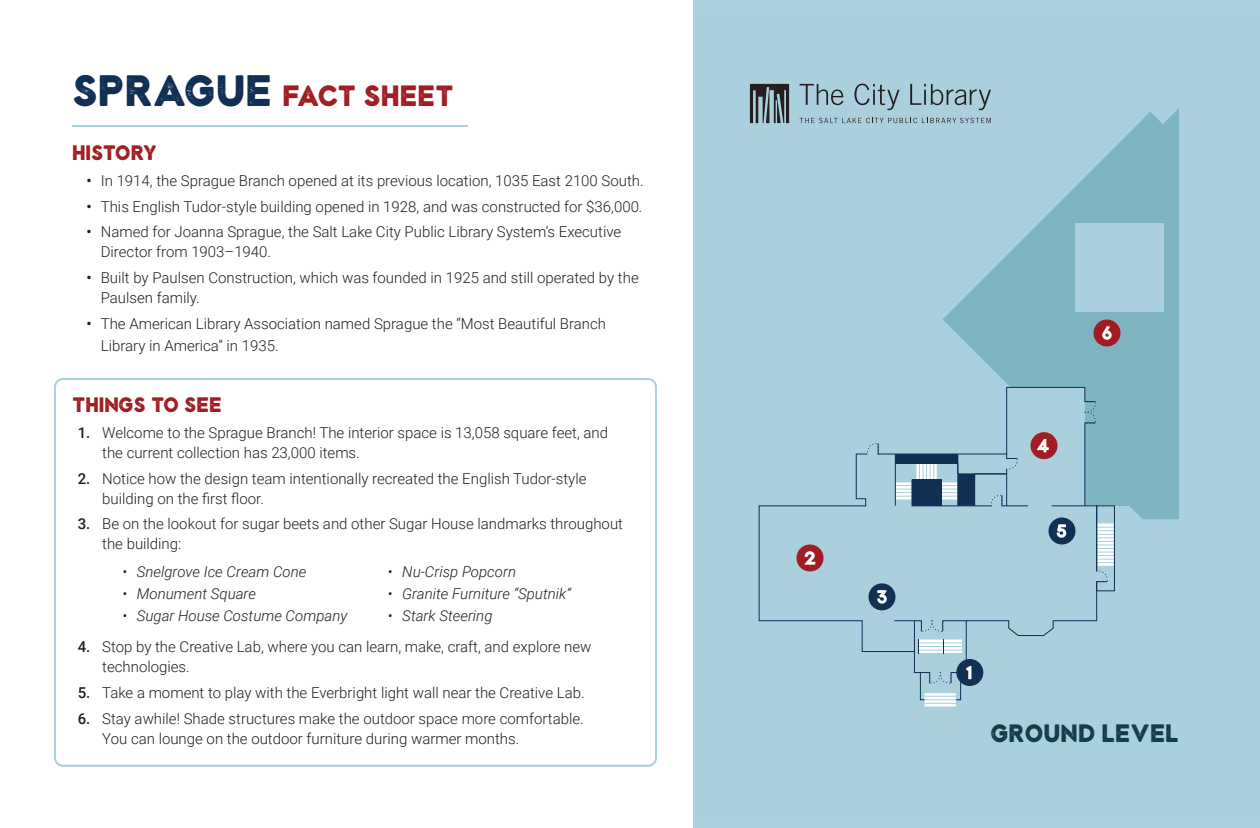
<style>
.page{position:relative;width:1260px;height:828px;background:#fff}
.page>*{position:absolute;margin:0;border:0;box-sizing:border-box;transform-origin:0 0}
.t1{font:28px "Sonder Sans Black Rough";color:#a11d23}
.t2{font:24px "Sonder Sans Black Rough";color:#113e49}
.t3{font:20px "Sonder Sans Black Rough";color:#a11d23}
.t4{font:20px "Sonder Sans Black Rough";letter-spacing:-.02em;color:#a11d23}
.t5{font:300 15px/20px "Roboto";color:#231f20}
.t6{font:italic 300 15px "Roboto";color:#231f20}
.s1{font-size:42px;color:#102f54}
.s2{font-weight:500}
</style>
<div class="page">
<div style="left:693px;top:0;width:567px;height:828px;background:#abd1de"></div>
<svg style="left:943px;top:108px;width:236px;height:411px;fill:#7eb5c1"></svg>
<div style="left:1028px;top:453px;width:118px;height:53px;background:#7eb5c1"></div>
<div style="left:1075px;top:223px;width:89px;height:89px;background:#a9d0dc"></div>
<div style="left:1094px;top:320px;width:26px;height:26px;background:#a11d23;border-radius:50%"></div>
<svg style="left:1102px;top:326px;width:10px;height:14px"></svg>
<svg style="left:758px;top:386px;width:357px;height:321px"></svg>
<hr style="left:72px;top:125px;width:396px;height:2px;background:#a9d0dc">
<svg style="left:750px;top:84px;width:39px;height:39px"></svg>
<svg style="left:800px;top:84px;width:191px;height:26px"></svg>
<svg style="left:800px;top:118px;width:191px;height:5px"></svg>
<div style="left:54px;top:378px;width:603px;height:389px;border:2px solid #a9d0dc;border-radius:8px"></div>
<p class="t1" style="left:72px;top:83px;width:383px"><span class="s1">SPRAGUE</span> FACT SHEET</p>
<p class="t4" style="left:72px;top:144px;width:86px">HISTORY</p>
<p class="t5" style="left:86px;top:170px;width:559px"><span class="s2">•</span> In 1914, the Sprague Branch opened at its previous location, 1035 East 2100 South.</p>
<p class="t5" style="left:86px;top:196px;width:558px"><span class="s2">•</span> This English Tudor-style building opened in 1928, and was constructed for $36,000.</p>
<p class="t5" style="left:101px;top:222px;width:522px;text-indent:-14px"><span class="s2">•</span> Named for Joanna Sprague, the Salt Lake City Public Library System’s Executive<br>Director from 1903–1940.</p>
<p class="t5" style="left:101px;top:267px;width:539px;text-indent:-14px"><span class="s2">•</span> Built by Paulsen Construction, which was founded in 1925 and still operated by the<br>Paulsen family.</p>
<p class="t5" style="left:101px;top:312px;width:507px;line-height:22px;text-indent:-14px"><span class="s2">•</span> The American Library Association named Sprague the “Most Beautiful Branch<br>Library in America” in 1935.</p>
<p class="t3" style="left:72px;top:396px;width:151px">THINGS TO SEE</p>
<p class="t5" style="left:102px;top:422px;width:507px;text-indent:-24px"><span class="s2">1.</span> Welcome to the Sprague Branch! The interior space is 13,058 square feet, and the current collection has 23,000 items.</p>
<p class="t5" style="left:102px;top:468px;width:486px;text-indent:-24px"><span class="s2">2.</span> Notice how the design team intentionally recreated the English Tudor-style building on the first floor.</p>
<p class="t5" style="left:102px;top:514px;width:522px;text-indent:-24px"><span class="s2">3.</span> Be on the lookout for sugar beets and other Sugar House landmarks throughout the building:</p>
<p class="t6" style="left:122px;top:561px;width:186px">• Snelgrove Ice Cream Cone</p>
<p class="t6" style="left:122px;top:583px;width:135px">• Monument Square</p>
<p class="t6" style="left:122px;top:605px;width:226px">• Sugar House Costume Company</p>
<p class="t6" style="left:388px;top:561px;width:130px">• Nu-Crisp Popcorn</p>
<p class="t6" style="left:388px;top:583px;width:184px">• Granite Furniture “Sputnik”</p>
<p class="t6" style="left:388px;top:605px;width:106px">• Stark Steering</p>
<p class="t5" style="left:102px;top:636px;width:491px;text-indent:-24px"><span class="s2">4.</span> Stop by the Creative Lab, where you can learn, make, craft, and explore new technologies.</p>
<p class="t5" style="left:78px;top:682px;width:508px"><span class="s2">5.</span> Take a moment to play with the Everbright light wall near the Creative Lab.</p>
<p class="t5" style="left:102px;top:708px;width:483px;text-indent:-24px"><span class="s2">6.</span> Stay awhile! Shade structures make the outdoor space more comfortable.<br>You can lounge on the outdoor furniture during warmer months.</p>
<p class="t2" style="left:990px;top:723px;width:191px">GROUND LEVEL</p>
</div>
